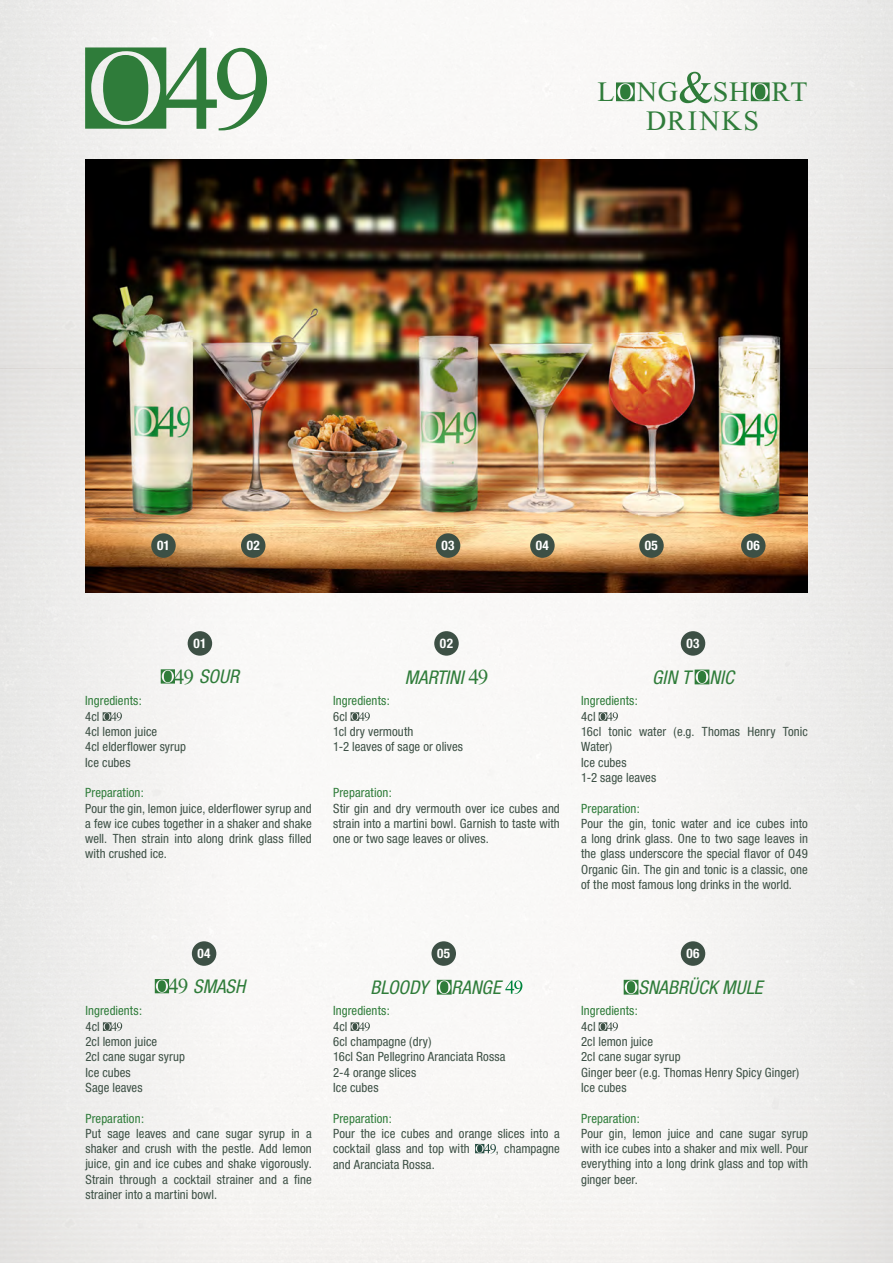
<style>
.page{position:relative;width:893px;height:1263px;background:#fff}
.page>*{position:absolute;margin:0;border:0;box-sizing:border-box;transform-origin:0 0}
.t1{font:54.75px "Shonar Bangla";color:#2f7c3a}
.t2{font:33.9px "Shonar Bangla";letter-spacing:.03em;color:#2f7c3a}
.t3{font:italic condensed 18.9px "Helvetica Neue";letter-spacing:.005em;color:#2f7c3a}
.t4{font:700 condensed 13.2px "Helvetica Neue";letter-spacing:.025em;color:#fff}
.t5{font:condensed 12.75px/15.3px "Helvetica Neue";letter-spacing:.005em;color:#3d5045;text-align:justify}
.t6{font:condensed 12.75px "Helvetica Neue";letter-spacing:.01em;color:#2f7c3a}
.s1{font-family:"Shonar Bangla";font-style:normal;font-stretch:normal;font-size:25.8px}
</style>
<div class="page">
<div style="left:0;top:0;width:263px;height:1263px;background:#efefed"></div>
<div style="left:627px;top:0;width:266px;height:1263px;background:#efefed"></div>
<svg style="left:103px;top:712px;width:19px;height:9px"></svg>
<svg style="left:351px;top:712px;width:19px;height:9px"></svg>
<svg style="left:161px;top:669px;width:14px;height:15px"></svg>
<svg style="left:85px;top:47px;width:182px;height:83px"></svg>
<svg style="left:616px;top:82px;width:19px;height:19px"></svg>
<svg style="left:751px;top:82px;width:19px;height:19px"></svg>
<img style="left:85px;top:159px;width:723px;height:434px">
<div style="left:188px;top:631px;width:24px;height:25px;background:#3d5045;border-radius:50%"></div>
<div style="left:434px;top:631px;width:25px;height:25px;background:#3d5045;border-radius:50%"></div>
<div style="left:151px;top:533px;width:25px;height:25px;background:#3d5045;border-radius:50%"></div>
<div style="left:241px;top:533px;width:24px;height:25px;background:#3d5045;border-radius:50%"></div>
<div style="left:436px;top:533px;width:24px;height:25px;background:#3d5045;border-radius:50%"></div>
<div style="left:530px;top:533px;width:25px;height:25px;background:#3d5045;border-radius:50%"></div>
<div style="left:639px;top:533px;width:25px;height:25px;background:#3d5045;border-radius:50%"></div>
<div style="left:741px;top:533px;width:24px;height:25px;background:#3d5045;border-radius:50%"></div>
<svg style="left:103px;top:1022px;width:19px;height:9px"></svg>
<div style="left:192px;top:941px;width:24px;height:25px;background:#3d5045;border-radius:50%"></div>
<svg style="left:155px;top:979px;width:14px;height:14px"></svg>
<svg style="left:599px;top:712px;width:19px;height:9px"></svg>
<svg style="left:695px;top:669px;width:14px;height:15px"></svg>
<div style="left:681px;top:631px;width:24px;height:25px;background:#3d5045;border-radius:50%"></div>
<div style="left:431px;top:941px;width:25px;height:25px;background:#3d5045;border-radius:50%"></div>
<svg style="left:599px;top:1022px;width:19px;height:9px"></svg>
<svg style="left:624px;top:980px;width:14px;height:14px"></svg>
<div style="left:681px;top:941px;width:24px;height:25px;background:#3d5045;border-radius:50%"></div>
<svg style="left:351px;top:1022px;width:19px;height:9px"></svg>
<svg style="left:475px;top:1144px;width:21px;height:9px"></svg>
<svg style="left:437px;top:980px;width:15px;height:14px"></svg>
<svg style="left:505px;top:980px;width:17px;height:14px"></svg>
<p class="t1" style="left:678px;top:58px;width:37px">&amp;</p>
<p class="t2" style="left:597px;top:74px;width:212px">L NG SH RT</p>
<p class="t2" style="left:646px;top:103px;width:114px">DRINKS</p>
<p class="t4" style="left:157px;top:537px;width:14px">01</p>
<p class="t4" style="left:247px;top:537px;width:15px">02</p>
<p class="t4" style="left:442px;top:537px;width:15px">03</p>
<p class="t4" style="left:536px;top:537px;width:15px">04</p>
<p class="t4" style="left:645px;top:537px;width:15px">05</p>
<p class="t4" style="left:747px;top:537px;width:15px">06</p>
<p class="t4" style="left:193px;top:635px;width:14px">01</p>
<p class="t4" style="left:440px;top:635px;width:15px">02</p>
<p class="t3" style="left:174px;top:665px;width:67px"><span class="s1">49</span> SOUR</p>
<p class="t3" style="left:405px;top:666px;width:85px">MARTINI <span class="s1">49</span></p>
<p class="t6" style="left:85px;top:693px;width:58px">Ingredients:</p>
<p class="t5" style="left:85px;top:708px;width:16px">4cl</p>
<p class="t5" style="left:85px;top:724px;width:74px">4cl lemon juice</p>
<p class="t5" style="left:85px;top:739px;width:102px">4cl elderflower syrup</p>
<p class="t5" style="left:85px;top:754px;width:47px">Ice cubes</p>
<p class="t6" style="left:85px;top:785px;width:60px">Preparation:</p>
<p class="t5" style="left:85px;top:800px;width:228px">Pour the gin, lemon juice, elderflower syrup and a few ice cubes together in a shaker and shake well. Then strain into along drink glass filled with crushed ice.</p>
<p class="t6" style="left:333px;top:693px;width:58px">Ingredients:</p>
<p class="t5" style="left:333px;top:708px;width:16px">6cl</p>
<p class="t5" style="left:333px;top:724px;width:82px">1cl dry vermouth</p>
<p class="t5" style="left:333px;top:739px;width:131px">1-2 leaves of sage or olives</p>
<p class="t6" style="left:333px;top:785px;width:60px">Preparation:</p>
<p class="t5" style="left:333px;top:800px;width:228px">Stir gin and dry vermouth over ice cubes and strain into a martini bowl. Garnish to taste with one or two sage leaves or olives.</p>
<p class="t4" style="left:686px;top:635px;width:15px">03</p>
<p class="t3" style="left:652px;top:666px;width:83px">GIN T NIC</p>
<p class="t6" style="left:581px;top:693px;width:58px">Ingredients:</p>
<p class="t5" style="left:581px;top:708px;width:16px">4cl</p>
<p class="t5" style="left:581px;top:724px;width:228px">16cl tonic water (e.g. Thomas Henry Tonic<br>Water)</p>
<p class="t5" style="left:581px;top:754px;width:47px">Ice cubes</p>
<p class="t5" style="left:581px;top:770px;width:77px">1-2 sage leaves</p>
<p class="t6" style="left:581px;top:801px;width:60px">Preparation:</p>
<p class="t5" style="left:581px;top:815px;width:228px">Pour the gin, tonic water and ice cubes into a long drink glass. One to two sage leaves in the glass underscore the special flavor of O49<br>Organic Gin. The gin and tonic is a classic, one of the most famous long drinks in the world.</p>
<p class="t4" style="left:198px;top:945px;width:15px">04</p>
<p class="t3" style="left:168px;top:975px;width:79px"><span class="s1">49</span> SMASH</p>
<p class="t6" style="left:85px;top:1003px;width:58px">Ingredients:</p>
<p class="t5" style="left:85px;top:1018px;width:16px">4cl</p>
<p class="t5" style="left:85px;top:1034px;width:73px">2cl lemon juice</p>
<p class="t5" style="left:85px;top:1049px;width:101px">2cl cane sugar syrup</p>
<p class="t5" style="left:85px;top:1064px;width:47px">Ice cubes</p>
<p class="t5" style="left:85px;top:1080px;width:59px">Sage leaves</p>
<p class="t6" style="left:85px;top:1111px;width:60px">Preparation:</p>
<p class="t5" style="left:85px;top:1125px;width:228px">Put sage leaves and cane sugar syrup in a shaker and crush with the pestle. Add lemon juice, gin and ice cubes and shake vigorously.<br>Strain through a cocktail strainer and a fine strainer into a martini bowl.</p>
<p class="t4" style="left:437px;top:945px;width:15px">05</p>
<p class="t3" style="left:371px;top:976px;width:59px">BLOODY</p>
<p class="t3" style="left:452px;top:976px;width:51px">RANGE</p>
<p class="t6" style="left:333px;top:1003px;width:58px">Ingredients:</p>
<p class="t5" style="left:333px;top:1018px;width:16px">4cl</p>
<p class="t5" style="left:333px;top:1034px;width:100px">6cl champagne (dry)</p>
<p class="t5" style="left:333px;top:1049px;width:174px">16cl San Pellegrino Aranciata Rossa</p>
<p class="t5" style="left:333px;top:1064px;width:85px">2-4 orange slices</p>
<p class="t5" style="left:333px;top:1080px;width:47px">Ice cubes</p>
<p class="t6" style="left:333px;top:1111px;width:60px">Preparation:</p>
<p class="t5" style="left:333px;top:1126px;width:228px">Pour the ice cubes and orange slices into a cocktail glass and top with</p>
<p class="t5" style="left:496px;top:1141px;width:65px">, champagne</p>
<p class="t5" style="left:333px;top:1156px;width:103px">and Aranciata Rossa.</p>
<p class="t4" style="left:686px;top:945px;width:15px">06</p>
<p class="t3" style="left:638px;top:976px;width:126px">SNABRÜCK MULE</p>
<p class="t6" style="left:581px;top:1003px;width:58px">Ingredients:</p>
<p class="t5" style="left:581px;top:1018px;width:16px">4cl</p>
<p class="t5" style="left:581px;top:1034px;width:73px">2cl lemon juice</p>
<p class="t5" style="left:581px;top:1049px;width:101px">2cl cane sugar syrup</p>
<p class="t5" style="left:581px;top:1064px;width:220px">Ginger beer (e.g. Thomas Henry Spicy Ginger)</p>
<p class="t5" style="left:581px;top:1080px;width:47px">Ice cubes</p>
<p class="t6" style="left:581px;top:1111px;width:60px">Preparation:</p>
<p class="t5" style="left:581px;top:1125px;width:228px">Pour gin, lemon juice and cane sugar syrup with ice cubes into a shaker and mix well. Pour everything into a long drink glass and top with ginger beer.</p>
</div>
